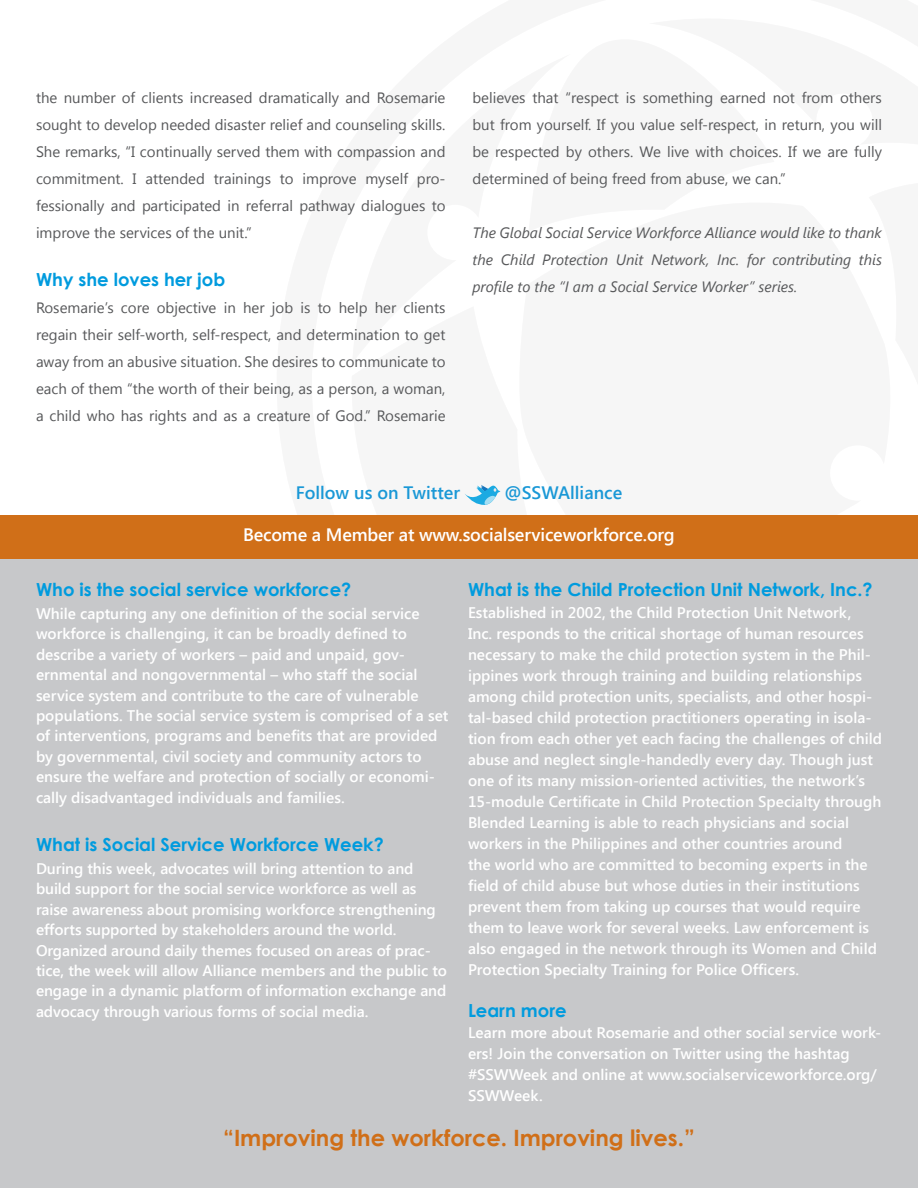
<style>
.page{position:relative;width:918px;height:1188px;background:#fff}
.page>*{position:absolute;margin:0;border:0;box-sizing:border-box;transform-origin:0 0}
.t1{font:700 22.5px "Century Gothic";color:#d06f18}
.SIDEBAR_SUBHEADLINE{font:700 18px "Century Gothic";color:#009bde}
.t2{font:600 18px "Segoe UI";letter-spacing:-.01em;color:#fff}
.t3{font:600 18px "Segoe UI";color:#1a98d6}
.BODY_SUBHEADLINE{font:700 18px "Century Gothic";color:#009bde}
.SIDE_BAR_BODY_TEXT{font:600 15.3px/21px "Segoe UI";color:#fff}
.BODY_TEXT{font:15px/27px "Segoe UI";color:#57585a;text-align:justify}
.BODY_TEXT-2{font:italic 15px/27px "Segoe UI";color:#57585a;text-align:justify}
</style>
<div class="page">
<div style="left:0;top:551px;width:918px;height:637px;background:#c7c8ca"></div>
<div style="left:0;top:515px;width:918px;height:44px;background:#d06f18"></div>
<svg style="left:464px;top:485px;width:36px;height:20px"></svg>
<p class="BODY_TEXT" style="left:36px;top:83px;width:411px">the number of clients increased dramatically and Rosemarie sought to develop needed disaster relief and counseling skills.<br>She remarks, “I continually served them with compassion and commitment. I attended trainings to improve myself pro&shy;fessionally and participated in referral pathway dialogues to improve the services of the unit.”</p>
<p class="BODY_SUBHEADLINE" style="left:36px;top:266px;width:191px">Why she loves her job</p>
<p class="BODY_TEXT" style="left:36px;top:293px;width:411px">Rosemarie’s core objective in her job is to help her clients regain their self-worth, self-respect, and determination to get away from an abusive situation. She desires to communicate to each of them “the worth of their being, as a person, a woman, a child who has rights and as a creature of God.” Rosemarie</p>
<p class="BODY_TEXT" style="left:472px;top:83px;width:411px">believes that “respect is something earned not from others but from yourself. If you value self-respect, in return, you will be respected by others. We live with choices. If we are fully determined of being freed from abuse, we can.”</p>
<p class="BODY_TEXT-2" style="left:472px;top:218px;width:411px">The Global Social Service Workforce Alliance would like to thank the Child Protection Unit Network, Inc. for contributing this profile to the “I am a Social Service Worker” series.</p>
<p class="t3" style="left:296px;top:480px;width:166px">Follow us on Twitter</p>
<p class="t3" style="left:505px;top:480px;width:119px">@SSWAlliance</p>
<p class="t2" style="left:243px;top:522px;width:433px">Become a Member at www.socialserviceworkforce.org</p>
<p class="SIDEBAR_SUBHEADLINE" style="left:36px;top:575px;width:317px">Who is the social service workforce?</p>
<p class="SIDE_BAR_BODY_TEXT" style="left:36px;top:603px;width:414px;line-height:20.4px">While capturing any one definition of the social service workforce is challenging, it can be broadly defined to describe a variety of workers – paid and unpaid, gov&shy;ernmental and nongovernmental – who staff the social service system and contribute to the care of vulnerable populations. The social service system is comprised of a set of interventions, programs and benefits that are provided by governmental, civil society and community actors to ensure the welfare and protection of socially or economi&shy;cally disadvantaged individuals and families.</p>
<p class="SIDEBAR_SUBHEADLINE" style="left:36px;top:830px;width:349px">What is Social Service Workforce Week?</p>
<p class="SIDE_BAR_BODY_TEXT" style="left:36px;top:858px;width:412px;line-height:20.4px">During this week, advocates will bring attention to and build support for the social service workforce as well as raise awareness about promising workforce strengthening efforts supported by stakeholders around the world.<br>Organized around daily themes focused on areas of prac&shy;tice, the week will allow Alliance members and the public to engage in a dynamic platform of information exchange and advocacy through various forms of social media.</p>
<p class="SIDEBAR_SUBHEADLINE" style="left:468px;top:575px;width:406px">What is the Child Protection Unit Network, Inc.?</p>
<p class="SIDE_BAR_BODY_TEXT" style="left:468px;top:601px;width:415px">Established in 2002, the Child Protection Unit Network,<br>Inc. responds to the critical shortage of human resources necessary to make the child protection system in the Phil&shy;ippines work through training and building relationships among child protection units, specialists, and other hospi&shy;tal-based child protection practitioners operating in isola&shy;tion from each other yet each facing the challenges of child abuse and neglect single-handedly every day. Though just one of its many mission-oriented activities, the network’s 15-module Certificate in Child Protection Specialty through Blended Learning is able to reach physicians and social workers in the Philippines and other countries around<br>the world who are committed to becoming experts in the field of child abuse but whose duties in their institutions prevent them from taking up courses that would require them to leave work for several weeks. Law enforcement is also engaged in the network through its Women and Child Protection Specialty Training for Police Officers.</p>
<p class="SIDEBAR_SUBHEADLINE" style="left:468px;top:997px;width:100px">Learn more</p>
<p class="SIDE_BAR_BODY_TEXT" style="left:468px;top:1021px;width:415px">Learn more about Rosemarie and other social service work&shy;ers! Join the conversation on Twitter using the hashtag #SSWWeek and online at www.socialserviceworkforce.org/ SSWWeek.</p>
<p class="t1" style="left:223px;top:1121px;width:473px">“Improving the workforce. Improving lives.”</p>
</div>
